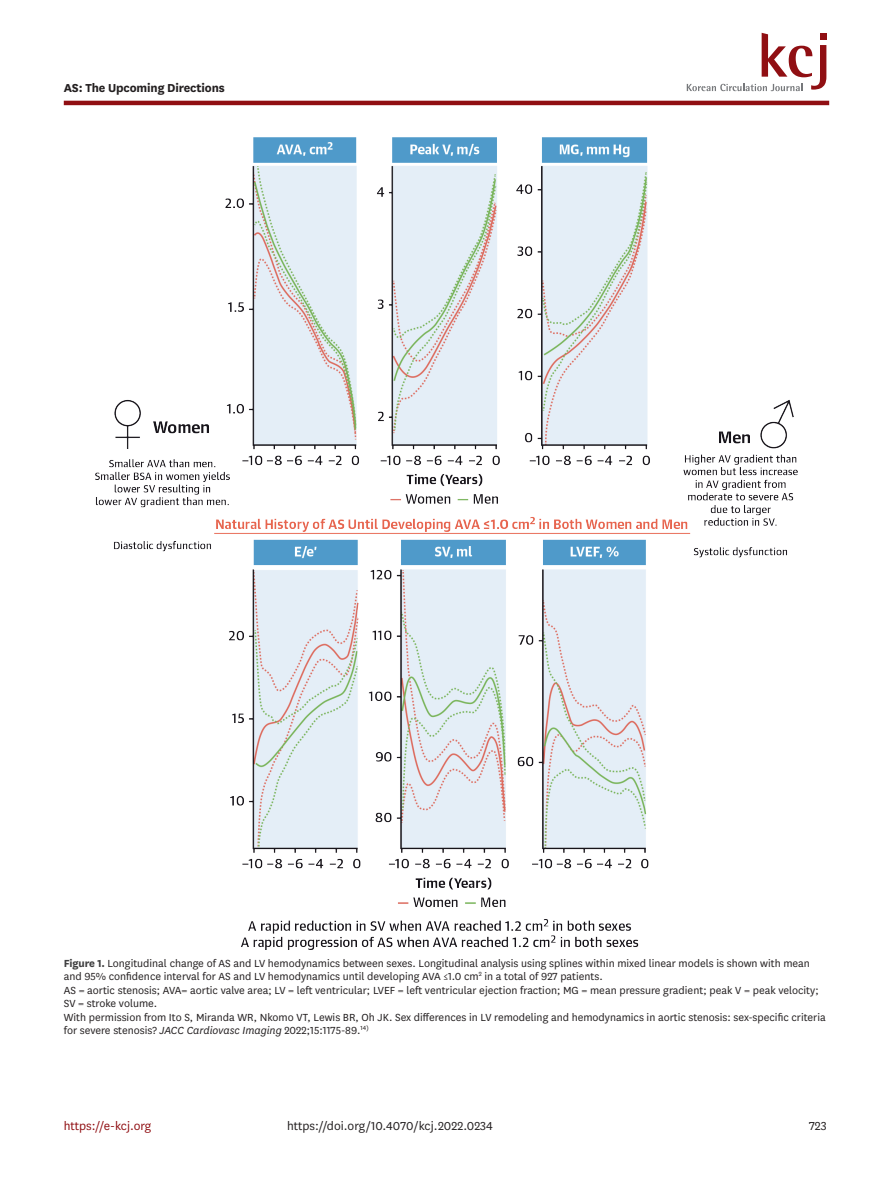
<style>
.page{position:relative;width:893px;height:1191px;background:#fff}
.page>*{position:absolute;margin:0;border:0;box-sizing:border-box;transform-origin:0 0}
.t1{font:13.5px "National";color:#231f20}
.t2{font:700 13.5px "National";letter-spacing:-.01em;color:#231f20}
.t3{font:13.5px "National";color:#900f13}
.fig_caption{font:12px/13.5px "National";color:#231f20}
.s1{font-weight:700;color:#3e3e3f}
.s2{font-style:italic}
</style>
<div class="page">
<hr style="left:64px;top:101px;width:765px;height:4px;background:#900f13">
<div style="left:820px;top:34px;width:7px;height:6px;background:#900f13"></div>
<svg style="left:687px;top:33px;width:139px;height:58px"></svg>
<img style="left:96px;top:137px;width:701px;height:812px">
<p class="t2" style="left:64px;top:78px;width:163px">AS: The Upcoming Directions</p>
<p class="fig_caption" style="left:64px;top:956px;width:763px"><span class="s1">Figure 1.</span> Longitudinal change of AS and LV hemodynamics between sexes. Longitudinal analysis using splines within mixed linear models is shown with mean and 95% confidence interval for AS and LV hemodynamics until developing AVA ≤1.0 cm<sup>2</sup> in a total of 927 patients.<br>AS = aortic stenosis; AVA= aortic valve area; LV = left ventricular; LVEF = left ventricular ejection fraction; MG = mean pressure gradient; peak V = peak velocity; SV = stroke volume.<br>With permission from Ito S, Miranda WR, Nkomo VT, Lewis BR, Oh JK. Sex differences in LV remodeling and hemodynamics in aortic stenosis: sex-specific criteria for severe stenosis? <span class="s2">JACC Cardiovasc Imaging</span> 2022;15:1175-89.<sup>14)</sup></p>
<p class="t3" style="left:64px;top:1116px;width:89px">https://e-kcj.org</p>
<p class="t1" style="left:287px;top:1116px;width:207px">https://doi.org/10.4070/kcj.2022.0234</p>
<p class="t1" style="left:809px;top:1116px;width:19px">723</p>
</div>
